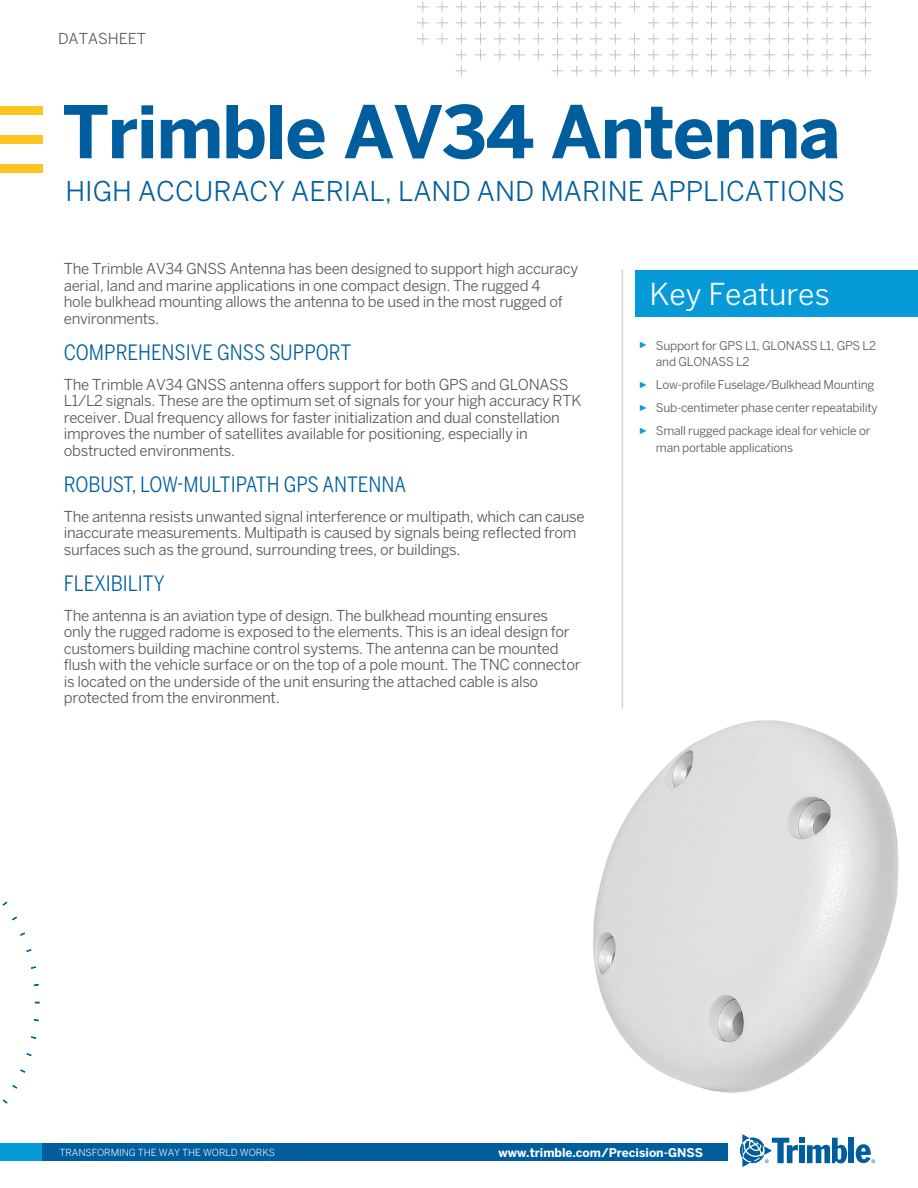
<style>
.page{position:relative;width:918px;height:1188px;background:#fff}
.page>*{position:absolute;margin:0;border:0;box-sizing:border-box;transform-origin:0 0}
.BlueMain{font:700 72px "Benton Sans";letter-spacing:-.02em;color:#005e9e}
.KeyFeaturesHeader1{font:30px "Benton Sans";color:#fff}
.BlueMainSub_caps{font:27px "Benton Sans";color:#005e9e}
.Header1_caps{font:21px "Benton Sans Condensed";color:#005e9e}
.BodyTextFront{font:15px/16.5px "Benton Sans";letter-spacing:-.02em;color:#57585a}
.BodyTextFront-2{font:15px "Benton Sans";color:#57585a}
.t1{font:12px/16.5px "Benton Sans";letter-spacing:-.02em;color:#57585a}
.t2{font:700 12px "Benton Sans";color:#fff}
.t3{font:9.75px "Benton Sans";letter-spacing:-.01em;color:#fff}
.s1{font-family:"Arial";font-size:9px;color:#069ad9}
</style>
<div class="page">
<svg style="left:417px;top:1px;width:454px;height:75px"></svg>
<div style="left:0;top:106px;width:42px;height:8px;background:#fec422"></div>
<div style="left:0;top:135px;width:42px;height:9px;background:#fec422"></div>
<div style="left:0;top:164px;width:42px;height:9px;background:#fec422"></div>
<div style="left:849px;top:1138px;width:5px;height:25px;background:#005e9e"></div>
<svg style="left:740px;top:1134px;width:107px;height:33px"></svg>
<svg style="left:856px;top:1144px;width:19px;height:19px"></svg>
<div style="left:0;top:1144px;width:725px;height:17px;background:#069ad9"></div>
<div style="left:42px;top:1144px;width:686px;height:17px;background:#005e9e"></div>
<svg style="left:34px;top:1019px;width:5px;height:3px"></svg>
<svg style="left:31px;top:1036px;width:5px;height:3px"></svg>
<svg style="left:26px;top:1053px;width:6px;height:3px"></svg>
<svg style="left:20px;top:1069px;width:5px;height:4px"></svg>
<svg style="left:12px;top:1085px;width:5px;height:4px"></svg>
<svg style="left:2px;top:1099px;width:6px;height:5px"></svg>
<svg style="left:2px;top:901px;width:6px;height:5px"></svg>
<svg style="left:12px;top:916px;width:5px;height:5px"></svg>
<svg style="left:20px;top:932px;width:5px;height:4px"></svg>
<svg style="left:26px;top:949px;width:6px;height:3px"></svg>
<svg style="left:31px;top:966px;width:5px;height:3px"></svg>
<div style="left:636px;top:270px;width:282px;height:47px;background:#069ad9"></div>
<hr style="left:622px;top:270px;width:1px;height:438px;background:#d4d3d3">
<img style="left:593px;top:720px;width:306px;height:373px">
<p class="BodyTextFront-2" style="left:58px;top:30px;width:90px">DATASHEET</p>
<p class="BlueMain" style="left:62px;top:89px;width:780px">Trimble AV34 Antenna</p>
<p class="BlueMainSub_caps" style="left:65px;top:175px;width:781px">HIGH ACCURACY AERIAL, LAND AND MARINE APPLICATIONS</p>
<p class="BodyTextFront" style="left:64px;top:261px;width:516px">The Trimble AV34 GNSS Antenna has been designed to support high accuracy aerial, land and marine applications in one compact design. The rugged 4<br>hole bulkhead mounting allows the antenna to be used in the most rugged of environments.</p>
<p class="Header1_caps" style="left:64px;top:340px;width:289px">COMPREHENSIVE GNSS SUPPORT</p>
<p class="BodyTextFront" style="left:64px;top:376px;width:519px">The Trimble AV34 GNSS antenna offers support for both GPS and GLONASS L1/L2 signals. These are the optimum set of signals for your high accuracy RTK receiver. Dual frequency allows for faster initialization and dual constellation improves the number of satellites available for positioning, especially in obstructed environments.</p>
<p class="Header1_caps" style="left:64px;top:472px;width:344px">ROBUST, LOW-MULTIPATH GPS ANTENNA</p>
<p class="BodyTextFront" style="left:64px;top:508px;width:522px">The antenna resists unwanted signal interference or multipath, which can cause inaccurate measurements. Multipath is caused by signals being reflected from surfaces such as the ground, surrounding trees, or buildings.</p>
<p class="Header1_caps" style="left:64px;top:571px;width:102px">FLEXIBILITY</p>
<p class="BodyTextFront" style="left:64px;top:607px;width:518px">The antenna is an aviation type of design. The bulkhead mounting ensures<br>only the rugged radome is exposed to the elements. This is an ideal design for customers building machine control systems. The antenna can be mounted flush with the vehicle surface or on the top of a pole mount. The TNC connector is located on the underside of the unit ensuring the attached cable is also protected from the environment.</p>
<p class="KeyFeaturesHeader1" style="left:649px;top:276px;width:182px">Key Features</p>
<p class="t1" style="left:656px;top:337px;width:222px;text-indent:-17px"><span class="s1">►</span> Support for GPS L1, GLONASS L1, GPS L2 and GLONASS L2</p>
<p class="t1" style="left:639px;top:377px;width:237px"><span class="s1">►</span> Low-profile Fuselage/Bulkhead Mounting</p>
<p class="t1" style="left:639px;top:399px;width:240px"><span class="s1">►</span> Sub-centimeter phase center repeatability</p>
<p class="t1" style="left:656px;top:422px;width:216px;text-indent:-17px"><span class="s1">►</span> Small rugged package ideal for vehicle or man portable applications</p>
<p class="t3" style="left:60px;top:1147px;width:217px">TRANSFORMING THE WAY THE WORLD WORKS</p>
<p class="t2" style="left:498px;top:1146px;width:206px">www.trimble.com/Precision-GNSS</p>
</div>
